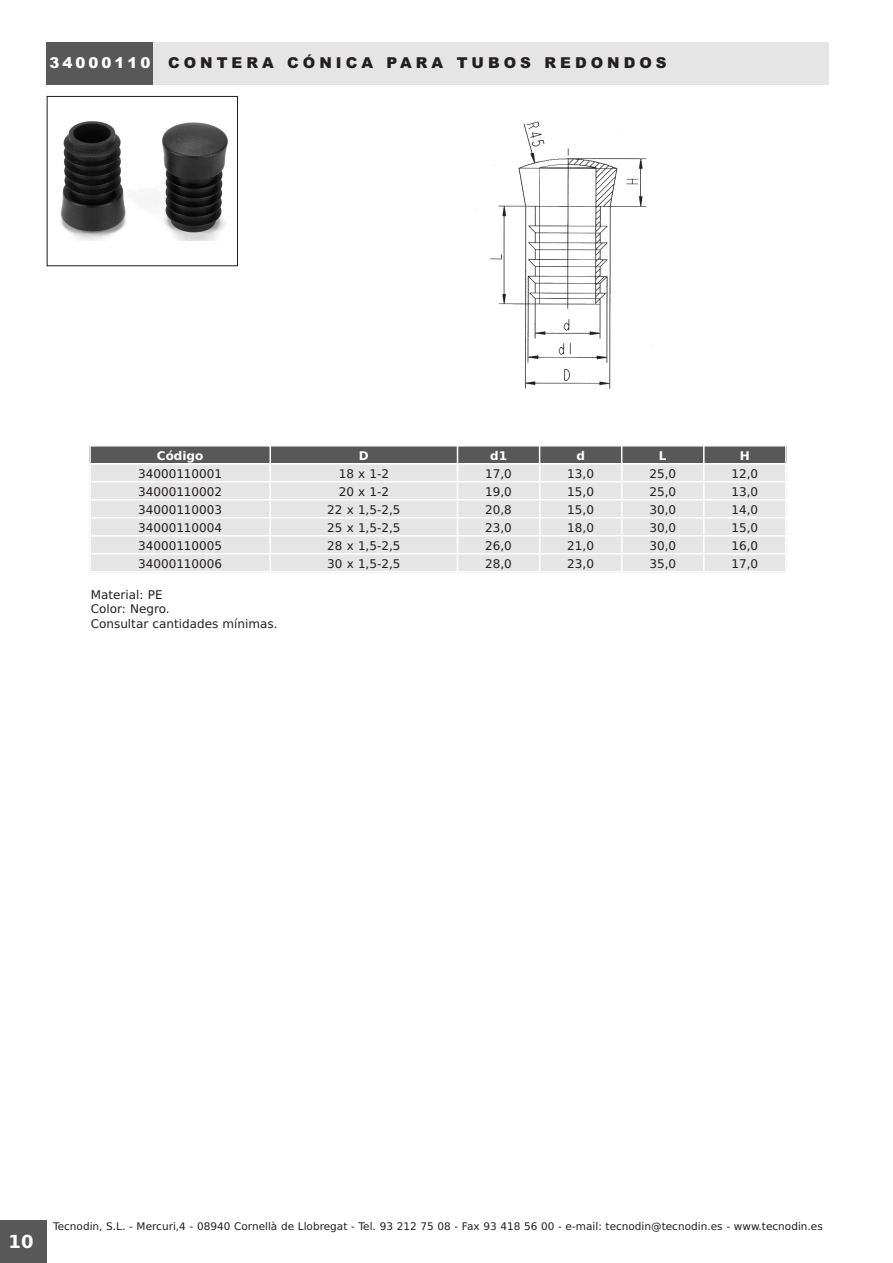
<style>
.page{position:relative;width:893px;height:1263px;background:#fff}
.page>*{position:absolute;margin:0;border:0;box-sizing:border-box;transform-origin:0 0}
.t1{font:700 18px "Bitstream Vera Sans";color:#fff}
.t2{font:900 15px "Arial";letter-spacing:.265em;color:#231f20}
.t3{font:12px/14.4px "Bitstream Vera Sans";color:#231f20}
.t4{font:700 12px "Bitstream Vera Sans";color:#fff}
.t5{font:10.5px "Bitstream Vera Sans";color:#231f20}
.s1{color:#fff}
</style>
<div class="page">
<div style="left:0;top:1220px;width:47px;height:43px;background:#585858"></div>
<div style="left:47px;top:43px;width:782px;height:42px;background:#e5e5e5"></div>
<div style="left:47px;top:43px;width:106px;height:42px;background:#585858"></div>
<img style="left:489px;top:121px;width:164px;height:268px">
<img style="left:60px;top:121px;width:168px;height:119px">
<div style="left:47px;top:96px;width:191px;height:170px;border:1px solid #1d1d1d"></div>
<div style="left:89px;top:445px;width:181px;height:19px;background:#585858"></div>
<div style="left:270px;top:445px;width:187px;height:19px;background:#585858"></div>
<div style="left:457px;top:445px;width:83px;height:19px;background:#585858"></div>
<div style="left:540px;top:445px;width:82px;height:19px;background:#585858"></div>
<div style="left:622px;top:445px;width:82px;height:19px;background:#585858"></div>
<div style="left:704px;top:445px;width:83px;height:19px;background:#585858"></div>
<div style="left:89px;top:464px;width:181px;height:18px;background:#e5e5e5"></div>
<div style="left:270px;top:464px;width:187px;height:18px;background:#e5e5e5"></div>
<div style="left:457px;top:464px;width:83px;height:18px;background:#e5e5e5"></div>
<div style="left:540px;top:464px;width:82px;height:18px;background:#e5e5e5"></div>
<div style="left:622px;top:464px;width:82px;height:18px;background:#e5e5e5"></div>
<div style="left:704px;top:464px;width:83px;height:18px;background:#e5e5e5"></div>
<div style="left:89px;top:482px;width:181px;height:18px;background:#e5e5e5"></div>
<div style="left:270px;top:482px;width:187px;height:18px;background:#e5e5e5"></div>
<div style="left:457px;top:482px;width:83px;height:18px;background:#e5e5e5"></div>
<div style="left:540px;top:482px;width:82px;height:18px;background:#e5e5e5"></div>
<div style="left:622px;top:482px;width:82px;height:18px;background:#e5e5e5"></div>
<div style="left:704px;top:482px;width:83px;height:18px;background:#e5e5e5"></div>
<div style="left:89px;top:500px;width:181px;height:18px;background:#e5e5e5"></div>
<div style="left:270px;top:500px;width:187px;height:18px;background:#e5e5e5"></div>
<div style="left:457px;top:500px;width:83px;height:18px;background:#e5e5e5"></div>
<div style="left:540px;top:500px;width:82px;height:18px;background:#e5e5e5"></div>
<div style="left:622px;top:500px;width:82px;height:18px;background:#e5e5e5"></div>
<div style="left:704px;top:500px;width:83px;height:18px;background:#e5e5e5"></div>
<div style="left:89px;top:518px;width:181px;height:18px;background:#e5e5e5"></div>
<div style="left:270px;top:518px;width:187px;height:18px;background:#e5e5e5"></div>
<div style="left:457px;top:518px;width:83px;height:18px;background:#e5e5e5"></div>
<div style="left:540px;top:518px;width:82px;height:18px;background:#e5e5e5"></div>
<div style="left:622px;top:518px;width:82px;height:18px;background:#e5e5e5"></div>
<div style="left:704px;top:518px;width:83px;height:18px;background:#e5e5e5"></div>
<div style="left:89px;top:536px;width:181px;height:18px;background:#e5e5e5"></div>
<div style="left:270px;top:536px;width:187px;height:18px;background:#e5e5e5"></div>
<div style="left:457px;top:536px;width:83px;height:18px;background:#e5e5e5"></div>
<div style="left:540px;top:536px;width:82px;height:18px;background:#e5e5e5"></div>
<div style="left:622px;top:536px;width:82px;height:18px;background:#e5e5e5"></div>
<div style="left:704px;top:536px;width:83px;height:18px;background:#e5e5e5"></div>
<div style="left:89px;top:554px;width:181px;height:18px;background:#e5e5e5"></div>
<div style="left:270px;top:554px;width:187px;height:18px;background:#e5e5e5"></div>
<div style="left:457px;top:554px;width:83px;height:18px;background:#e5e5e5"></div>
<div style="left:540px;top:554px;width:82px;height:18px;background:#e5e5e5"></div>
<div style="left:622px;top:554px;width:82px;height:18px;background:#e5e5e5"></div>
<div style="left:704px;top:554px;width:83px;height:18px;background:#e5e5e5"></div>
<hr style="left:89px;top:445px;width:2px;height:127px;background:#fff">
<hr style="left:270px;top:445px;width:1px;height:127px;background:#fff">
<hr style="left:457px;top:445px;width:1px;height:127px;background:#fff">
<hr style="left:539px;top:445px;width:1px;height:127px;background:#fff">
<hr style="left:621px;top:445px;width:1px;height:127px;background:#fff">
<hr style="left:703px;top:445px;width:2px;height:127px;background:#fff">
<hr style="left:785px;top:445px;width:2px;height:127px;background:#fff">
<hr style="left:89px;top:445px;width:698px;height:1px;background:#fff">
<hr style="left:89px;top:463px;width:698px;height:1px;background:#fff">
<hr style="left:89px;top:481px;width:698px;height:1px;background:#fff">
<hr style="left:89px;top:499px;width:698px;height:1px;background:#fff">
<hr style="left:89px;top:517px;width:698px;height:1px;background:#fff">
<hr style="left:89px;top:535px;width:698px;height:1px;background:#fff">
<hr style="left:89px;top:553px;width:698px;height:1px;background:#fff">
<hr style="left:89px;top:571px;width:698px;height:1px;background:#fff">
<p class="t2" style="left:49px;top:54px;width:619px"><span class="s1">34000110</span> CONTERA CÓNICA PARA TUBOS REDONDOS</p>
<p class="t4" style="left:157px;top:449px;width:48px">Código</p>
<p class="t4" style="left:359px;top:449px;width:11px">D</p>
<p class="t4" style="left:490px;top:449px;width:18px">d1</p>
<p class="t4" style="left:576px;top:449px;width:10px">d</p>
<p class="t4" style="left:659px;top:449px;width:9px">L</p>
<p class="t4" style="left:740px;top:449px;width:12px">H</p>
<p class="t3" style="left:138px;top:467px;width:85px">34000110001</p>
<p class="t3" style="left:339px;top:467px;width:52px">18 x 1-2</p>
<p class="t3" style="left:485px;top:467px;width:28px">17,0</p>
<p class="t3" style="left:567px;top:467px;width:28px">13,0</p>
<p class="t3" style="left:649px;top:467px;width:28px">25,0</p>
<p class="t3" style="left:731px;top:467px;width:28px">12,0</p>
<p class="t3" style="left:138px;top:485px;width:85px">34000110002</p>
<p class="t3" style="left:339px;top:485px;width:52px">20 x 1-2</p>
<p class="t3" style="left:485px;top:485px;width:28px">19,0</p>
<p class="t3" style="left:567px;top:485px;width:28px">15,0</p>
<p class="t3" style="left:649px;top:485px;width:28px">25,0</p>
<p class="t3" style="left:731px;top:485px;width:28px">13,0</p>
<p class="t3" style="left:138px;top:503px;width:85px">34000110003</p>
<p class="t3" style="left:327px;top:503px;width:75px">22 x 1,5-2,5</p>
<p class="t3" style="left:485px;top:503px;width:28px">20,8</p>
<p class="t3" style="left:567px;top:503px;width:28px">15,0</p>
<p class="t3" style="left:649px;top:503px;width:28px">30,0</p>
<p class="t3" style="left:731px;top:503px;width:28px">14,0</p>
<p class="t3" style="left:138px;top:521px;width:85px">34000110004</p>
<p class="t3" style="left:327px;top:521px;width:75px">25 x 1,5-2,5</p>
<p class="t3" style="left:485px;top:521px;width:28px">23,0</p>
<p class="t3" style="left:567px;top:521px;width:28px">18,0</p>
<p class="t3" style="left:649px;top:521px;width:28px">30,0</p>
<p class="t3" style="left:731px;top:521px;width:28px">15,0</p>
<p class="t3" style="left:138px;top:539px;width:85px">34000110005</p>
<p class="t3" style="left:327px;top:539px;width:75px">28 x 1,5-2,5</p>
<p class="t3" style="left:485px;top:539px;width:28px">26,0</p>
<p class="t3" style="left:567px;top:539px;width:28px">21,0</p>
<p class="t3" style="left:649px;top:539px;width:28px">30,0</p>
<p class="t3" style="left:731px;top:539px;width:28px">16,0</p>
<p class="t3" style="left:138px;top:557px;width:85px">34000110006</p>
<p class="t3" style="left:327px;top:557px;width:75px">30 x 1,5-2,5</p>
<p class="t3" style="left:485px;top:557px;width:28px">28,0</p>
<p class="t3" style="left:567px;top:557px;width:28px">23,0</p>
<p class="t3" style="left:649px;top:557px;width:28px">35,0</p>
<p class="t3" style="left:731px;top:557px;width:28px">17,0</p>
<p class="t3" style="left:91px;top:587px;width:188px">Material: PE<br>Color: Negro.<br>Consultar cantidades mínimas.</p>
<h1 class="t1" style="left:9px;top:1232px;width:27px">10</h1>
<p class="t5" style="left:53px;top:1220px;width:771px">Tecnodin, S.L. - Mercuri,4 - 08940 Cornellà de Llobregat - Tel. 93 212 75 08 - Fax 93 418 56 00 - e-mail: tecnodin@tecnodin.es - www.tecnodin.es</p>
</div>
